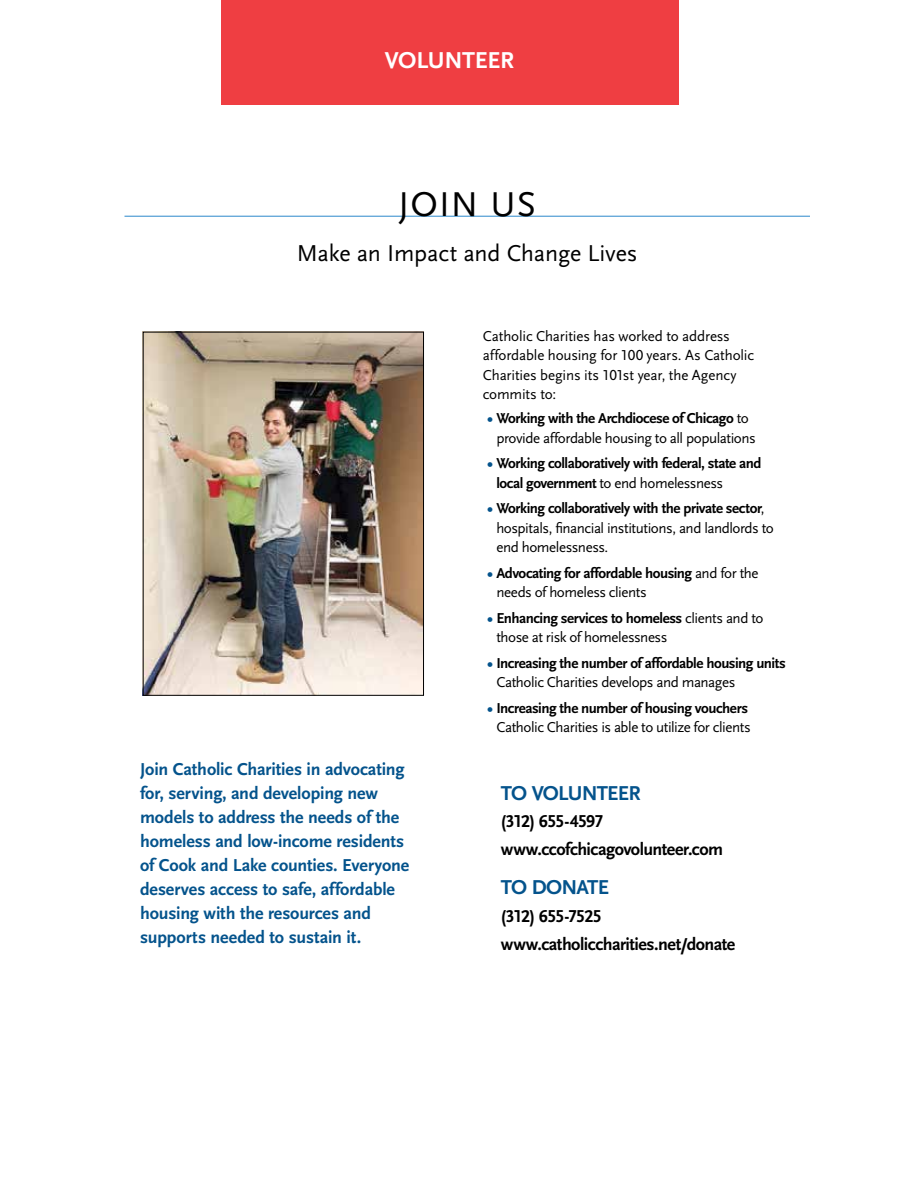
<style>
.page{position:relative;width:918px;height:1188px;background:#fff}
.page>*{position:absolute;margin:0;border:0;box-sizing:border-box;transform-origin:0 0}
.t1{font:36px "Scala Sans LF";letter-spacing:.03em;color:#000}
.t2{font:24px "Scala Sans LF";letter-spacing:-.005em;color:#000}
.t3{font:700 24px "Scala Sans LF";letter-spacing:-.015em;color:#fff}
.t4{font:700 21px "Scala Sans LF";letter-spacing:-.04em;color:#04538c}
.t5{font:700 18px/24px "Scala Sans LF";letter-spacing:-.01em;color:#04538c}
.t6{font:700 18px/27.8px "Scala Sans LF";letter-spacing:-.03em;color:#000}
.t7{font:15px/19.5px "Scala Sans LF";letter-spacing:-.025em;color:#000}
.t8{font:700 15px/19.5px "Scala Sans LF";letter-spacing:-.03em;color:#000}
.s1{font-weight:700;color:#04538c}
.s2{font-weight:700}
.s3{color:#04538c}
.s4{font-weight:400}
</style>
<div class="page">
<img style="left:145px;top:334px;width:277px;height:360px">
<div style="left:143px;top:332px;width:281px;height:364px;border:1px solid #000"></div>
<hr style="left:124px;top:216px;width:686px;height:1px;background:#4495d1">
<div style="left:221px;top:0;width:458px;height:105px;background:#ef3e42"></div>
<h2 class="t3" style="left:385px;top:48px;width:131px">VOLUNTEER</h2>
<h1 class="t1" style="left:398px;top:184px;width:139px">JOIN US</h1>
<h2 class="t2" style="left:297px;top:240px;width:342px">Make an Impact and Change Lives</h2>
<p class="t5" style="left:140px;top:758px;width:271px">Join Catholic Charities in advocating for, serving, and developing new models to address the needs of the homeless and low-income residents of Cook and Lake counties. Everyone deserves access to safe, affordable housing with the resources and supports needed to sustain it.</p>
<p class="t7" style="left:483px;top:326px;width:273px">Catholic Charities has worked to address affordable housing for 100 years. As Catholic Charities begins its 101st year, the Agency commits to:</p>
<p class="t7" style="left:496px;top:409px;width:261px;text-indent:-9px"><span class="s1">•</span> <span class="s2">Working with the Archdiocese of Chicago</span> to provide affordable housing to all populations</p>
<p class="t8" style="left:496px;top:454px;width:267px;text-indent:-9px"><span class="s3">•</span> Working collaboratively with federal, state and local government <span class="s4">to end homelessness</span></p>
<p class="t7" style="left:496px;top:499px;width:279px;text-indent:-9px"><span class="s1">•</span> <span class="s2">Working collaboratively with the private sector</span>, hospitals, financial institutions, and landlords to end homelessness.</p>
<p class="t7" style="left:496px;top:563px;width:264px;text-indent:-9px"><span class="s1">•</span> <span class="s2">Advocating for affordable housing</span> and for the needs of homeless clients</p>
<p class="t7" style="left:496px;top:608px;width:269px;text-indent:-9px"><span class="s1">•</span> <span class="s2">Enhancing services to homeless</span> clients and to those at risk of homelessness</p>
<p class="t8" style="left:496px;top:653px;width:291px;text-indent:-9px"><span class="s3">•</span> Increasing the number of affordable housing units<br><span class="s4">Catholic Charities develops and manages</span></p>
<p class="t7" style="left:487px;top:698px;width:265px;text-align:right"><span class="s1">•</span> <span class="s2">Increasing the number of housing vouchers<br></span>Catholic Charities is able to utilize for clients</p>
<h3 class="t4" style="left:501px;top:781px;width:142px">TO VOLUNTEER</h3>
<p class="t6" style="left:501px;top:808px;width:224px">(312) 655-4597 www.ccofchicagovolunteer.com</p>
<h3 class="t4" style="left:501px;top:876px;width:110px">TO DONATE</h3>
<p class="t6" style="left:501px;top:903px;width:236px">(312) 655-7525 www.catholiccharities.net/donate</p>
</div>
